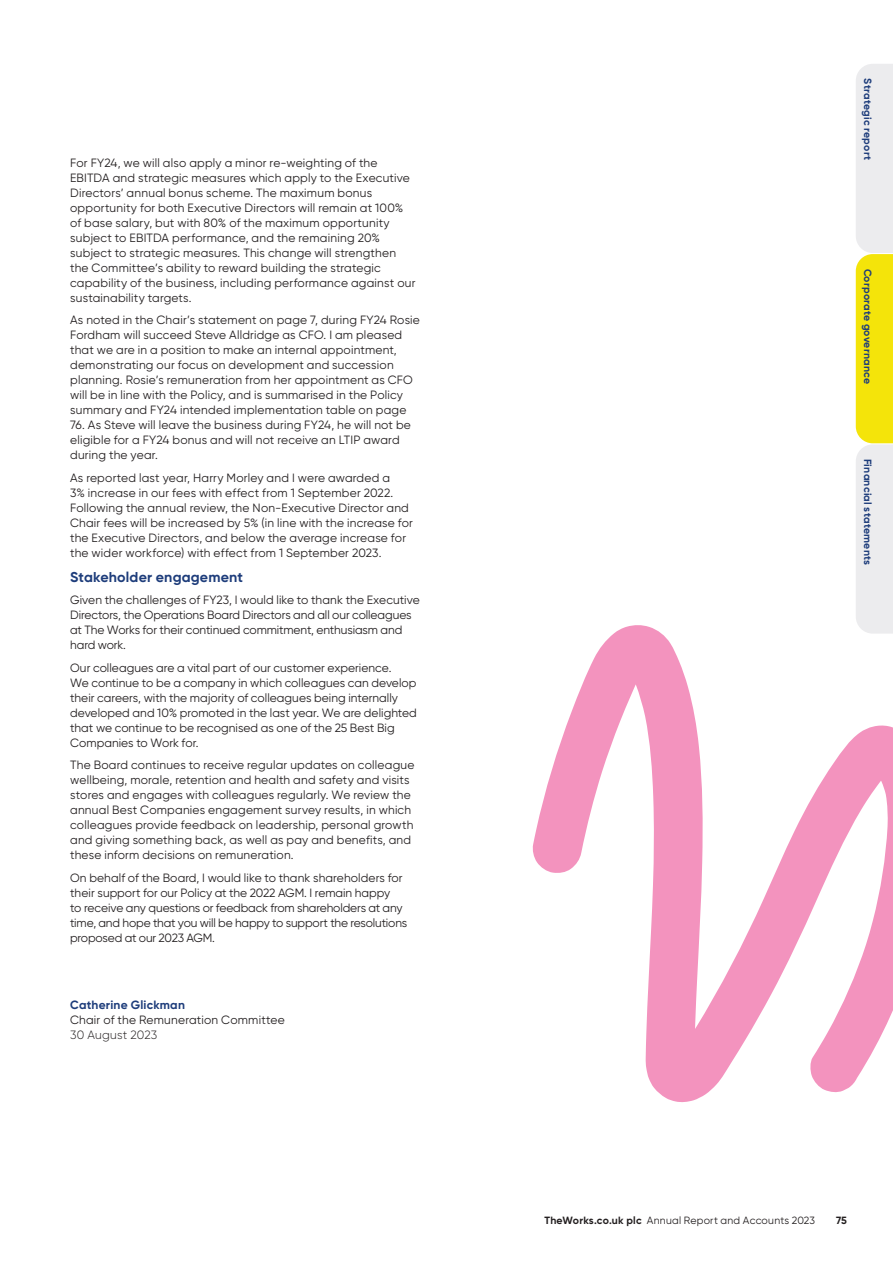
<style>
.page{position:relative;width:893px;height:1263px;background:#fff}
.page>*{position:absolute;margin:0;border:0;box-sizing:border-box;transform-origin:0 0}
.Body_Text{font:700 14.25px "Gilroy";letter-spacing:.015em;color:#1e3d7b}
.Body_Text-2{font:12px/15px "Gilroy";letter-spacing:.01em;color:#231f20}
.Body_Text-3{font:12px/15px "Gilroy";letter-spacing:-.01em;color:#231f20}
.Signoff_2{font:12px "Gilroy";letter-spacing:.02em;color:#231f20}
.Signoff_1{font:700 12px "Gilroy";letter-spacing:.02em;color:#1e3d7b}
.Signoff_3{font:300 12px "Gilroy";letter-spacing:.01em;color:#231f20}
.t1{font:700 10.5px "Gilroy";letter-spacing:.02em;color:#1e3d7b}
.t2{font:10.5px "Gilroy";letter-spacing:.025em;color:#231f20}
.t3{font:700 10.5px "Gilroy";color:#231f20}
.s1{font-weight:700}
</style>
<div class="page">
<svg style="left:532px;top:625px;width:361px;height:478px"></svg>
<svg style="left:856px;top:64px;width:37px;height:570px;background:#efe9a3"></svg>
<p class="Body_Text-2" style="left:70px;top:155px;width:347px">For FY24, we will also apply a minor re-weighting of the EBITDA and strategic measures which apply to the Executive Directors’ annual bonus scheme. The maximum bonus opportunity for both Executive Directors will remain at 100% of base salary, but with 80% of the maximum opportunity subject to EBITDA performance, and the remaining 20% subject to strategic measures. This change will strengthen the Committee’s ability to reward building the strategic capability of the business, including performance against our sustainability targets.</p>
<p class="Body_Text-2" style="left:70px;top:312px;width:351px">As noted in the Chair’s statement on page 7, during FY24 Rosie Fordham will succeed Steve Alldridge as CFO. I am pleased that we are in a position to make an internal appointment, demonstrating our focus on development and succession planning. Rosie’s remuneration from her appointment as CFO will be in line with the Policy, and is summarised in the Policy summary and FY24 intended implementation table on page</p>
<p class="Body_Text-2" style="left:70px;top:417px;width:342px">76. As Steve will leave the business during FY24, he will not be eligible for a FY24 bonus and will not receive an LTIP award during the year.</p>
<p class="Body_Text-2" style="left:70px;top:470px;width:344px">As reported last year, Harry Morley and I were awarded a<br>3% increase in our fees with effect from 1 September 2022.<br>Following the annual review, the Non‑Executive Director and Chair fees will be increased by 5% (in line with the increase for the Executive Directors, and below the average increase for the wider workforce) with effect from 1 September 2023.</p>
<p class="Body_Text" style="left:70px;top:568px;width:174px">Stakeholder engagement</p>
<p class="Body_Text-2" style="left:70px;top:592px;width:351px">Given the challenges of FY23, I would like to thank the Executive Directors, the Operations Board Directors and all our colleagues at The Works for their continued commitment, enthusiasm and hard work.</p>
<p class="Body_Text-2" style="left:70px;top:660px;width:348px">Our colleagues are a vital part of our customer experience.<br>We continue to be a company in which colleagues can develop their careers, with the majority of colleagues being internally developed and 10% promoted in the last year. We are delighted that we continue to be recognised as one of the 25 Best Big Companies to Work for.</p>
<p class="Body_Text-2" style="left:70px;top:757px;width:346px">The Board continues to receive regular updates on colleague wellbeing, morale, retention and health and safety and visits stores and engages with colleagues regularly. We review the annual Best Companies engagement survey results, in which colleagues provide feedback on leadership, personal growth and giving something back, as well as pay and benefits, and these inform decisions on remuneration.</p>
<p class="Body_Text-3" style="left:70px;top:870px;width:339px">On behalf of the Board, I would like to thank shareholders for their support for our Policy at the 2022 AGM. I remain happy<br>to receive any questions or feedback from shareholders at any time, and hope that you will be happy to support the resolutions proposed at our 2023 AGM.</p>
<p class="Signoff_1" style="left:70px;top:997px;width:116px">Catherine Glickman</p>
<p class="Signoff_2" style="left:70px;top:1013px;width:216px">Chair of the Remuneration Committee</p>
<p class="Signoff_3" style="left:70px;top:1028px;width:89px">30 August 2023</p>
<p class="t1" style="left:874px;top:78px;width:83px;rotate:90deg">Strategic report</p>
<p class="t1" style="left:874px;top:269px;width:117px;rotate:90deg">Corporate governance</p>
<p class="t1" style="left:874px;top:459px;width:108px;rotate:90deg">Financial statements</p>
<p class="t2" style="left:544px;top:1213px;width:272px"><span class="s1">TheWorks.co.uk plc</span> Annual Report and Accounts 2023</p>
<p class="t3" style="left:836px;top:1213px;width:12px">75</p>
</div>
